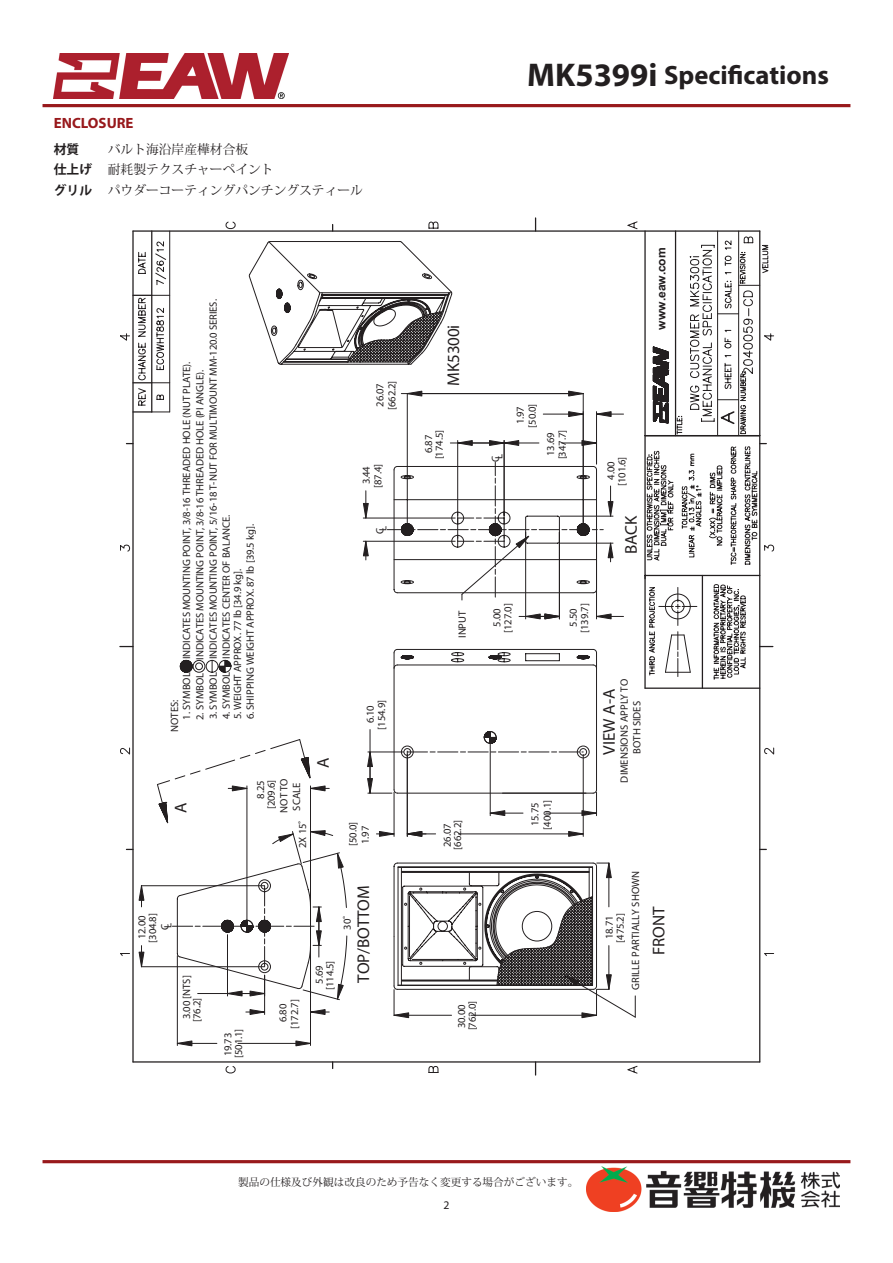
<style>
.page{position:relative;width:893px;height:1263px;background:#fff}
.page>*{position:absolute;margin:0;border:0;box-sizing:border-box;transform-origin:0 0}
.t1{font:700 33px "Myriad Pro";color:#231f20}
.t2{font:700 26.55px "Myriad Pro";color:#231f20}
.t3{font:16.95px "Myriad Pro";letter-spacing:-.01em;color:#231f20}
.t4{font:700 14.85px "Myriad Pro";color:#98191c}
.t5{font:12.75px "Koz Min Pr 6 N";color:#231f20}
.t6{font:700 12.75px "Koz Go Pr 6 N";color:#231f20}
.t7{font:700 12.15px "Arial";letter-spacing:-.01em;color:#231f20}
.t8{font:11.7px "Myriad Pro";color:#231f20}
.t9{font:10.65px/12.6px "Myriad Pro";letter-spacing:-.005em;color:#231f20;text-align:center}
.t10{font:10.65px "Koz Min Pr 6 N";color:#231f20}
</style>
<div class="page">
<hr style="left:43px;top:104px;width:807px;height:3px;background:#98191c">
<img style="left:587px;top:1166px;width:252px;height:46px">
<hr style="left:43px;top:1160px;width:807px;height:3px;background:#98191c">
<img style="left:54px;top:53px;width:234px;height:45px">
<hr style="left:132px;top:231px;width:2px;height:831px;background:#231f20">
<hr style="left:759px;top:231px;width:1px;height:831px;background:#231f20">
<hr style="left:133px;top:1061px;width:627px;height:1px;background:#231f20">
<hr style="left:141px;top:885px;width:123px;height:1px;background:#231f20">
<hr style="left:141px;top:966px;width:123px;height:1px;background:#231f20">
<svg style="left:139px;top:945px;width:5px;height:22px"></svg>
<svg style="left:139px;top:885px;width:5px;height:22px"></svg>
<svg style="left:120px;top:953px;width:10px;height:3px"></svg>
<svg style="left:120px;top:748px;width:10px;height:6px"></svg>
<svg style="left:120px;top:646px;width:12px;height:1px"></svg>
<hr style="left:133px;top:230px;width:627px;height:2px;background:#231f20">
<hr style="left:583px;top:393px;width:1px;height:136px;background:#231f20">
<hr style="left:407px;top:393px;width:1px;height:136px;background:#231f20">
<svg style="left:407px;top:391px;width:15px;height:5px"></svg>
<svg style="left:568px;top:391px;width:15px;height:5px"></svg>
<hr style="left:401px;top:393px;width:182px;height:1px;background:#231f20">
<hr style="left:644px;top:231px;width:2px;height:205px;background:#231f20">
<hr style="left:675px;top:231px;width:1px;height:205px;background:#231f20">
<hr style="left:738px;top:231px;width:1px;height:205px;background:#231f20">
<hr style="left:717px;top:231px;width:1px;height:205px;background:#231f20">
<hr style="left:596px;top:412px;width:1px;height:52px;background:#231f20">
<svg style="left:596px;top:411px;width:27px;height:6px"></svg>
<svg style="left:568px;top:411px;width:15px;height:6px"></svg>
<hr style="left:543px;top:414px;width:40px;height:1px;background:#231f20">
<svg style="left:677px;top:416px;width:5px;height:18px"></svg>
<hr style="left:644px;top:436px;width:2px;height:143px;background:#231f20">
<hr style="left:645px;top:435px;width:115px;height:1px;background:#231f20">
<svg style="left:653px;top:346px;width:16px;height:77px"></svg>
<svg style="left:690px;top:237px;width:84px;height:197px"></svg>
<svg style="left:628px;top:222px;width:9px;height:7px"></svg>
<svg style="left:535px;top:218px;width:1px;height:12px"></svg>
<svg style="left:429px;top:222px;width:9px;height:6px"></svg>
<svg style="left:156px;top:440px;width:618px;height:635px"></svg>
<svg style="left:120px;top:545px;width:10px;height:6px"></svg>
<svg style="left:248px;top:241px;width:205px;height:124px"></svg>
<hr style="left:169px;top:231px;width:1px;height:181px;background:#231f20">
<hr style="left:151px;top:231px;width:1px;height:181px;background:#231f20">
<svg style="left:133px;top:411px;width:37px;height:2px"></svg>
<svg style="left:139px;top:222px;width:96px;height:63px"></svg>
<svg style="left:120px;top:295px;width:50px;height:110px"></svg>
<p class="t4" style="left:54px;top:114px;width:81px">ENCLOSURE</p>
<p class="t5" style="left:108px;top:142px;width:142px">バルト海沿岸産樺材合板</p>
<p class="t6" style="left:54px;top:142px;width:27px">材質</p>
<p class="t6" style="left:54px;top:162px;width:40px">仕上げ</p>
<p class="t6" style="left:54px;top:183px;width:40px">グリル</p>
<p class="t5" style="left:108px;top:162px;width:167px">耐耗製テクスチャーペイント</p>
<p class="t5" style="left:108px;top:183px;width:257px">パウダーコーティングパンチングスティール</p>
<p class="t9" style="left:207px;top:659px;width:362px;rotate:-90deg">INDICATES MOUNTING POINT, 5/16-18 -T NUT FOR MULTIMOUNT MM-120.0 SERIES.</p>
<p class="t9" style="left:207px;top:719px;width:49px;rotate:-90deg">3. SYMBOL</p>
<p class="t9" style="left:180px;top:659px;width:299px;rotate:-90deg">INDICATES MOUNTING POINT, 3/8-16 THREADED HOLE (NUT PLATE .)</p>
<p class="t9" style="left:180px;top:719px;width:49px;rotate:-90deg">1. SYMBOL</p>
<p class="t9" style="left:193px;top:660px;width:291px;rotate:-90deg">INDICATES MOUNTING POINT, 3/8-16 THREADED HOLE (PI ANGLE .)</p>
<p class="t9" style="left:193px;top:720px;width:49px;rotate:-90deg">2. SYMBOL</p>
<p class="t9" style="left:220px;top:659px;width:146px;rotate:-90deg">INDICATES CENTER OF BALANCE.</p>
<p class="t9" style="left:220px;top:719px;width:49px;rotate:-90deg">4. SYMBOL</p>
<p class="t9" style="left:244px;top:719px;width:197px;rotate:-90deg">6. SHIPPING WEIGHT APPROX. 87 lb [39.5 kg .[</p>
<p class="t9" style="left:231px;top:719px;width:152px;rotate:-90deg">5. WEIGHT APPROX. 77 lb [34.9 kg .]</p>
<p class="t9" style="left:168px;top:732px;width:33px;rotate:-90deg">NOTES:</p>
<p class="t3" style="left:170px;top:813px;width:12px;rotate:-90deg">A</p>
<p class="t9" style="left:265px;top:812px;width:35px;rotate:-90deg">]209.6[<br>NOT TO<br>SCALE</p>
<p class="t9" style="left:254px;top:799px;width:20px;rotate:-90deg">8.25</p>
<p class="t9" style="left:296px;top:848px;width:29px;rotate:-90deg">X2 15˚</p>
<p class="t3" style="left:313px;top:768px;width:12px;rotate:-90deg">A</p>
<p class="t9" style="left:385px;top:410px;width:31px;rotate:-90deg">]662.2[</p>
<p class="t9" style="left:373px;top:407px;width:25px;rotate:-90deg">26.07</p>
<p class="t9" style="left:371px;top:488px;width:26px;rotate:-90deg">]87.4[</p>
<p class="t9" style="left:375px;top:534px;width:9px;rotate:-90deg">CL</p>
<p class="t9" style="left:360px;top:484px;width:20px;rotate:-90deg">3.44</p>
<p class="t9" style="left:375px;top:729px;width:31px;rotate:-90deg">]154.9[</p>
<p class="t9" style="left:364px;top:723px;width:20px;rotate:-90deg">6.10</p>
<p class="t9" style="left:346px;top:846px;width:26px;rotate:-90deg">]50.0[</p>
<p class="t9" style="left:359px;top:844px;width:20px;rotate:-90deg">1.97</p>
<p class="t9" style="left:145px;top:943px;width:31px;line-height:14px;rotate:-90deg">]304.8[<br>CL</p>
<p class="t9" style="left:135px;top:939px;width:25px;rotate:-90deg">12.00</p>
<p class="t9" style="left:180px;top:1019px;width:45px;rotate:-90deg">3.00 [NTS[</p>
<p class="t9" style="left:190px;top:1022px;width:26px;rotate:-90deg">]76.2[</p>
<p class="t9" style="left:222px;top:1058px;width:31px;line-height:10.9px;text-align:left;rotate:-90deg">19.73 ]501.1[</p>
<p class="t9" style="left:288px;top:1029px;width:31px;rotate:-90deg">]172.7[</p>
<p class="t9" style="left:277px;top:1022px;width:20px;rotate:-90deg">6.80</p>
<p class="t9" style="left:314px;top:990px;width:31px;line-height:10.6px;rotate:-90deg">5.69 ]114.5[</p>
<p class="t3" style="left:353px;top:982px;width:98px;rotate:-90deg">TOP/BOTTOM</p>
<p class="t9" style="left:341px;top:930px;width:15px;rotate:-90deg">30˚</p>
<h1 class="t1" style="left:527px;top:53px;width:132px">MK5399i</h1>
<h2 class="t2" style="left:664px;top:58px;width:166px">Specifications</h2>
<p class="t3" style="left:443px;top:386px;width:62px;rotate:-90deg">MK5300i</p>
<p class="t9" style="left:433px;top:459px;width:31px;rotate:-90deg">]174.5[</p>
<p class="t9" style="left:422px;top:453px;width:20px;rotate:-90deg">6.87</p>
<p class="t9" style="left:491px;top:462px;width:9px;rotate:-90deg">CL</p>
<p class="t9" style="left:526px;top:428px;width:26px;rotate:-90deg">]50.0[</p>
<p class="t9" style="left:514px;top:424px;width:20px;rotate:-90deg">1.97</p>
<p class="t9" style="left:556px;top:459px;width:31px;rotate:-90deg">]347.7[</p>
<p class="t9" style="left:544px;top:456px;width:25px;rotate:-90deg">13.69</p>
<p class="t7" style="left:653px;top:330px;width:83px;rotate:-90deg">www.eaw.com</p>
<p class="t9" style="left:615px;top:486px;width:31px;rotate:-90deg">]101.6[</p>
<p class="t9" style="left:604px;top:480px;width:20px;rotate:-90deg">4.00</p>
<p class="t3" style="left:621px;top:554px;width:40px;rotate:-90deg">BACK</p>
<p class="t9" style="left:456px;top:638px;width:29px;rotate:-90deg">INPUT</p>
<p class="t9" style="left:578px;top:633px;width:31px;rotate:-90deg">]139.7[</p>
<p class="t9" style="left:501px;top:633px;width:31px;rotate:-90deg">]127.0[</p>
<p class="t9" style="left:490px;top:626px;width:20px;rotate:-90deg">5.00</p>
<p class="t9" style="left:567px;top:626px;width:20px;rotate:-90deg">5.50</p>
<p class="t9" style="left:451px;top:849px;width:31px;rotate:-90deg">]662.2[</p>
<p class="t9" style="left:441px;top:847px;width:25px;rotate:-90deg">26.07</p>
<p class="t9" style="left:466px;top:1030px;width:31px;rotate:-90deg">]762.0[</p>
<p class="t9" style="left:455px;top:1028px;width:25px;rotate:-90deg">30.00</p>
<p class="t9" style="left:528px;top:829px;width:31px;rotate:-90deg">15.75 ]400.1[</p>
<p class="t3" style="left:599px;top:754px;width:67px;rotate:-90deg">VIEW A A-</p>
<p class="t9" style="left:618px;top:753px;width:76px;text-align:left;text-indent:-29px;rotate:-90deg">DIMENSIONS APPLY TO<br>BOTH SIDES</p>
<p class="t9" style="left:629px;top:989px;width:120px;rotate:-90deg">GRILLE PARTIALLY SHOWN</p>
<p class="t9" style="left:603px;top:939px;width:25px;rotate:-90deg">18.71</p>
<p class="t3" style="left:648px;top:955px;width:50px;rotate:-90deg">FRONT</p>
<p class="t9" style="left:614px;top:943px;width:31px;rotate:-90deg">]475.2[</p>
<p class="t10" style="left:238px;top:1175px;width:342px">製品の仕様及び外観は改良のため予告なく変更する場合がございます。</p>
<p class="t8" style="left:443px;top:1198px;width:7px">2</p>
</div>
